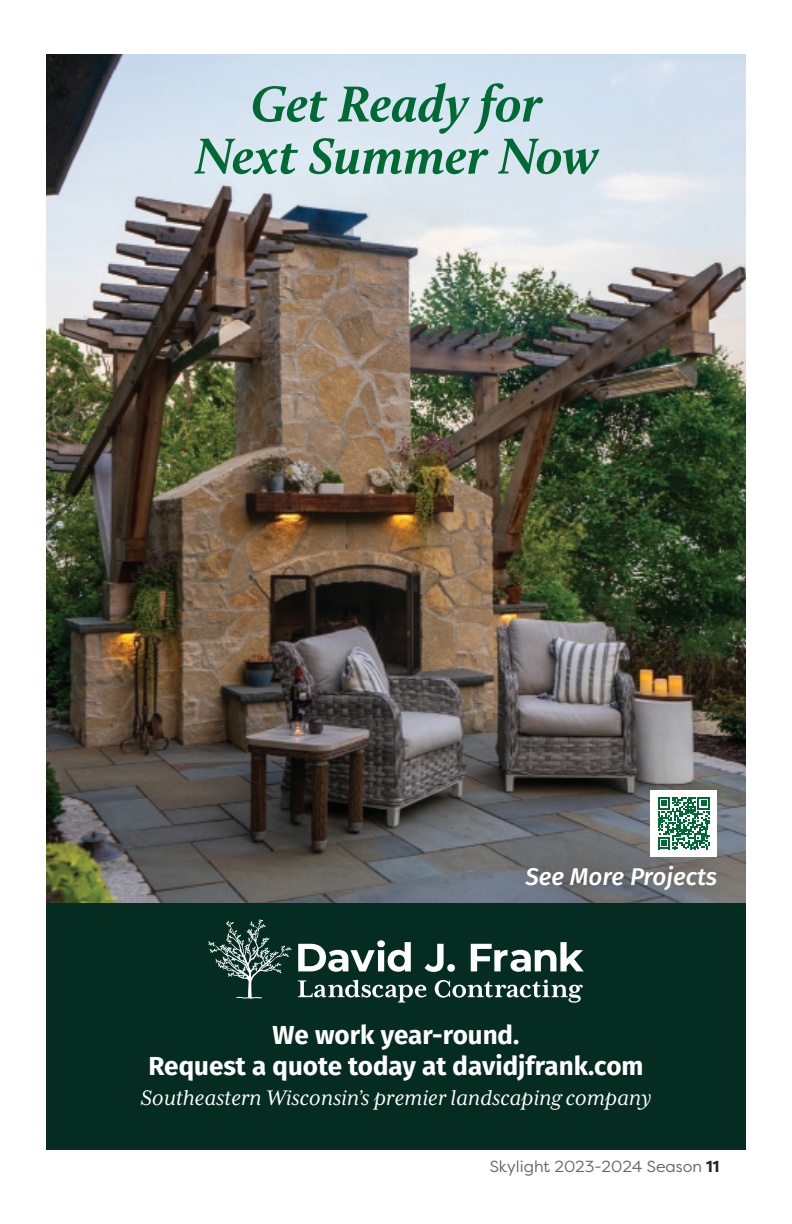
<style>
.page{position:relative;width:792px;height:1224px;background:#fff}
.page>*{position:absolute;margin:0;border:0;box-sizing:border-box;transform-origin:0 0}
.t1{font:italic 700 52.2px/52.2px "Calluna";color:#006a35;text-align:center}
.t2{font:700 26px/31.2px "Fira Sans";color:#fff;text-align:center}
.t3{font:italic 24.2px "Mrs Eaves XL Serif OT";color:#fff}
.t4{font:italic 500 24.2px "Fira Sans";color:#fff}
.t5{font:16px "Filson Pro";color:#636366}
.s1{font-weight:700;color:#231f20}
</style>
<div class="page">
<hr style="left:0;top:287px;width:1px;height:63px;background:#00aeef">
<hr style="left:0;top:0;width:1px;height:144px;background:#00aeef">
<img style="left:46px;top:54px;width:700px;height:850px">
<div style="left:46px;top:904px;width:700px;height:246px;background:#042c20"></div>
<svg style="left:298px;top:980px;width:129px;height:23px"></svg>
<svg style="left:435px;top:980px;width:148px;height:23px"></svg>
<svg style="left:298px;top:940px;width:113px;height:32px"></svg>
<div style="left:447px;top:964px;width:8px;height:8px;background:#fff;border-radius:50%"></div>
<svg style="left:471px;top:942px;width:113px;height:30px"></svg>
<svg style="left:208px;top:919px;width:84px;height:80px"></svg>
<svg style="left:425px;top:944px;width:19px;height:28px"></svg>
<svg style="left:491px;top:831px;width:255px;height:73px;background:#6c6e72"></svg>
<div style="left:650px;top:790px;width:67px;height:67px;background:#fff"></div>
<svg style="left:658px;top:797px;width:52px;height:52px"></svg>
<h1 class="t1" style="left:194px;top:77px;width:405px">Get Ready for<br>Next Summer Now</h1>
<p class="t4" style="left:525px;top:857px;width:193px">See More Projects</p>
<p class="t2" style="left:149px;top:1018px;width:496px">We work year-round.<br>Request a quote today at davidjfrank.com</p>
<p class="t3" style="left:141px;top:1084px;width:512px">Southeastern Wisconsin’s premier landscaping company</p>
<p class="t5" style="left:490px;top:1156px;width:231px">Skylight 2023-2024 Season <span class="s1">11</span></p>
</div>
